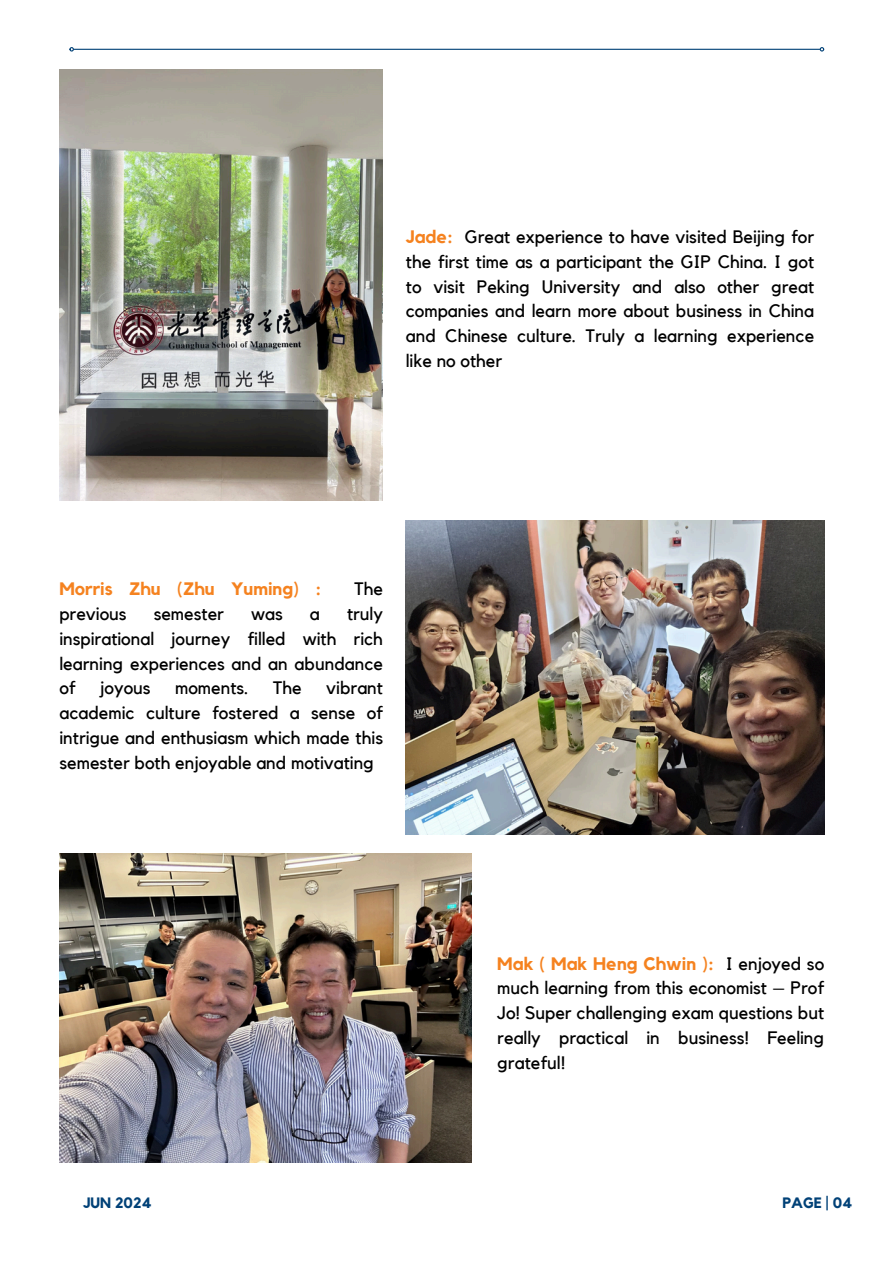
<style>
.page{position:relative;width:894px;height:1264px;background:#fff}
.page>*{position:absolute;margin:0;border:0;box-sizing:border-box;transform-origin:0 0}
.t1{font:18px/24.8px "Kollektif";color:#000;text-align:justify}
.t2{font:700 18px "Kollektif";color:#f5821f}
.t3{font:700 15px "Kollektif";color:#014177}
.s1{font-weight:700;color:#f5821f}
</style>
<div class="page">
<hr style="left:74px;top:49px;width:745px;height:1px;background:#014177">
<svg style="left:69px;top:47px;width:5px;height:5px"></svg>
<svg style="left:819px;top:47px;width:5px;height:5px"></svg>
<img style="left:59px;top:70px;width:323px;height:431px">
<img style="left:406px;top:521px;width:418px;height:313px">
<img style="left:59px;top:853px;width:412px;height:308px">
<p class="t1" style="left:406px;top:225px;width:410px"><span class="s1">Jade:</span> Great experience to have visited Beijing for the first time as a participant the GIP China. I got to visit Peking University and also other great companies and learn more about business in China and Chinese culture. Truly a learning experience like no other</p>
<p class="t2" style="left:59px;top:580px;width:263px">Morris Zhu (Zhu Yuming) :</p>
<p class="t1" style="left:354px;top:577px;width:30px">The</p>
<p class="t1" style="left:59px;top:602px;width:69px">previous</p>
<p class="t1" style="left:154px;top:602px;width:72px">semester</p>
<p class="t1" style="left:251px;top:602px;width:33px">was</p>
<p class="t1" style="left:310px;top:602px;width:11px">a</p>
<p class="t1" style="left:59px;top:602px;width:325px;text-indent:287px">truly inspirational journey filled with rich learning experiences and an abundance of</p>
<p class="t1" style="left:59px;top:676px;width:325px;text-indent:267px">vibrant academic culture fostered a sense of intrigue and enthusiasm which made this semester both enjoyable and motivating</p>
<p class="t1" style="left:100px;top:676px;width:52px">joyous</p>
<p class="t1" style="left:175px;top:676px;width:75px">moments.</p>
<p class="t1" style="left:273px;top:676px;width:30px">The</p>
<h1 class="t1" style="left:497px;top:951px;width:328px"><span class="s1">Mak ( Mak Heng Chwin ):</span> I enjoyed so much learning from this economist – Prof Jo! Super challenging exam questions but really practical in business! Feeling grateful!</h1>
<p class="t3" style="left:83px;top:1195px;width:70px">JUN 2024</p>
<p class="t3" style="left:782px;top:1195px;width:71px">PAGE | 04</p>
</div>
